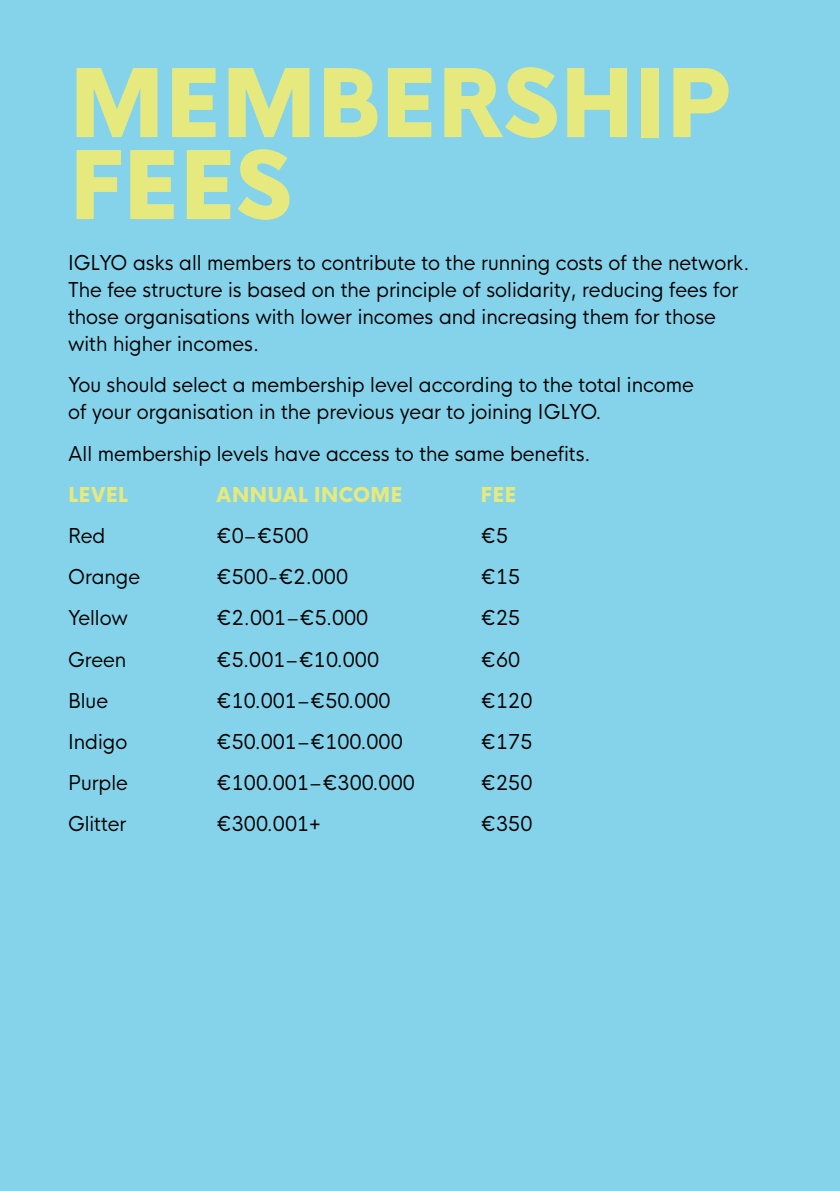
<style>
.page{position:relative;width:840px;height:1191px;background:#fff}
.page>*{position:absolute;margin:0;border:0;box-sizing:border-box;transform-origin:0 0}
.t1{font:800 92px/82px "HK Nova";letter-spacing:-.02em;color:#e6e97e}
.t2{font:20px/27px "HK Nova";color:#000;scale:.96 1}
.t3{font:800 20px "HK Nova";color:#e6e97e;scale:.96 1}
</style>
<div class="page">
<div style="left:0;top:0;width:839px;height:1191px;background:#85d3ea"></div>
<h1 class="t1" style="left:68px;top:52px;width:664px">MEMBERSHIP<br>FEES</h1>
<p class="t2" style="left:68px;top:247px;width:711px">IGLYO asks all members to contribute to the running costs of the network.<br>The fee structure is based on the principle of solidarity, reducing fees for those organisations with lower incomes and increasing them for those with higher incomes.</p>
<p class="t2" style="left:68px;top:369px;width:653px">You should select a membership level according to the total income of your organisation in the previous year to joining IGLYO.</p>
<p class="t2" style="left:68px;top:438px;width:545px">All membership levels have access to the same benefits.</p>
<p class="t3" style="left:68px;top:477px;width:64px">LEVEL</p>
<p class="t3" style="left:216px;top:477px;width:195px">ANNUAL INCOME</p>
<p class="t3" style="left:480px;top:477px;width:39px">FEE</p>
<p class="t2" style="left:68px;top:520px;width:40px">Red</p>
<p class="t2" style="left:216px;top:520px;width:98px">€0–€500</p>
<p class="t2" style="left:480px;top:520px;width:30px">€5</p>
<p class="t2" style="left:68px;top:561px;width:76px">Orange</p>
<p class="t2" style="left:216px;top:561px;width:139px">€500-€2.000</p>
<p class="t2" style="left:480px;top:561px;width:43px">€15</p>
<p class="t2" style="left:68px;top:602px;width:64px">Yellow</p>
<p class="t2" style="left:216px;top:602px;width:160px">€2.001–€5.000</p>
<p class="t2" style="left:480px;top:602px;width:43px">€25</p>
<p class="t2" style="left:68px;top:643px;width:62px">Green</p>
<p class="t2" style="left:216px;top:643px;width:171px">€5.001–€10.000</p>
<p class="t2" style="left:480px;top:643px;width:43px">€60</p>
<p class="t2" style="left:68px;top:685px;width:43px">Blue</p>
<p class="t2" style="left:216px;top:685px;width:183px">€10.001–€50.000</p>
<p class="t2" style="left:480px;top:685px;width:55px">€120</p>
<p class="t2" style="left:68px;top:726px;width:63px">Indigo</p>
<p class="t2" style="left:216px;top:726px;width:196px">€50.001–€100.000</p>
<p class="t2" style="left:480px;top:726px;width:55px">€175</p>
<p class="t2" style="left:68px;top:767px;width:64px">Purple</p>
<p class="t2" style="left:216px;top:767px;width:208px">€100.001–€300.000</p>
<p class="t2" style="left:480px;top:767px;width:55px">€250</p>
<p class="t2" style="left:68px;top:808px;width:62px">Glitter</p>
<p class="t2" style="left:216px;top:808px;width:110px">€300.001+</p>
<p class="t2" style="left:480px;top:808px;width:55px">€350</p>
</div>
